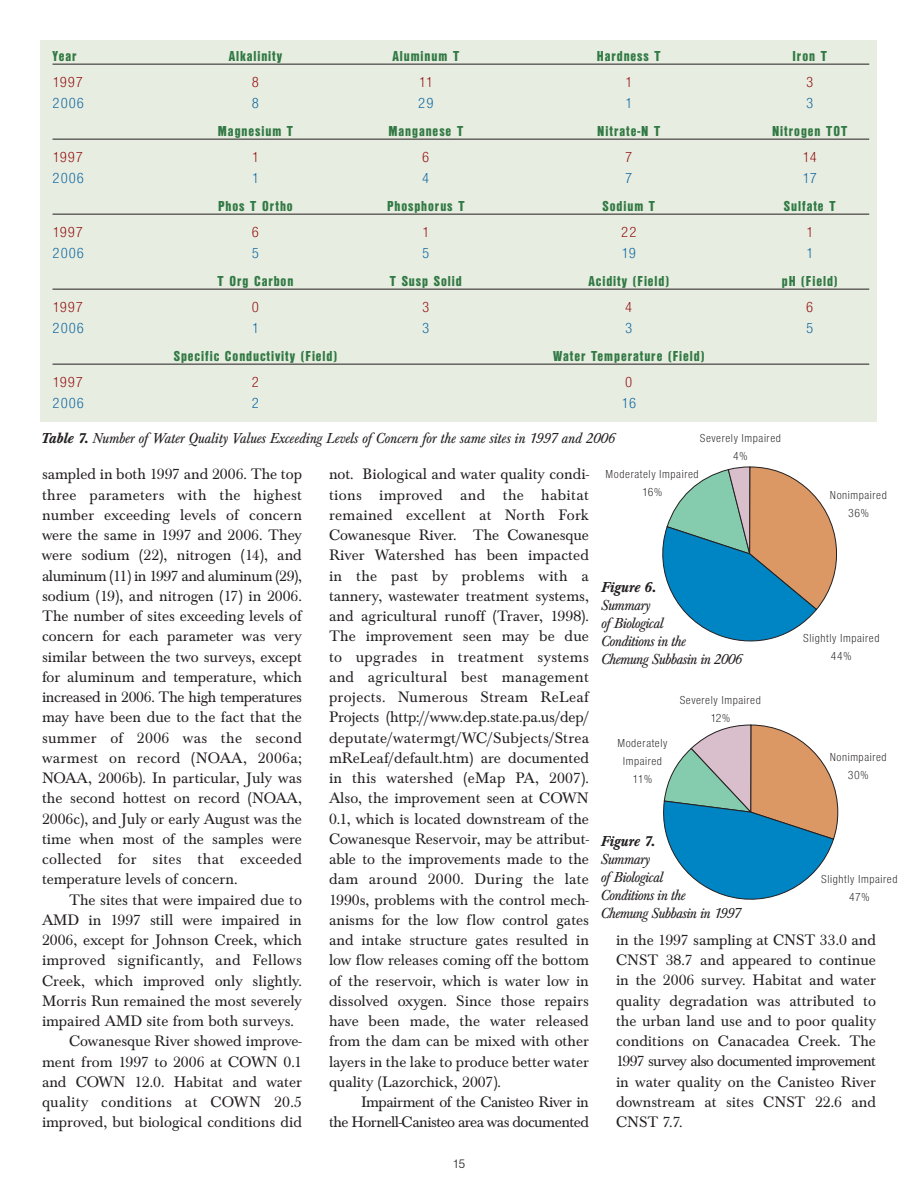
<style>
.page{position:relative;width:918px;height:1188px;background:#fff}
.page>*{position:absolute;margin:0;border:0;box-sizing:border-box;transform-origin:0 0}
.t1{font:15.75px/20.2px "Baskerville T";color:#231f20;text-align:justify}
.t2{font:15.75px/20.2px "Baskerville T";letter-spacing:-.03em;color:#231f20;text-align:right}
.t3{font:15.75px "Baskerville T";letter-spacing:.02em;color:#231f20}
.t4{font:15px "Nimbus San D Blac Cond";letter-spacing:.06em;color:#317944}
.t5{font:italic 15px/18px "Baskerville T";letter-spacing:-.035em;color:#231f20}
.t6{font:italic 15px "Baskerville T";letter-spacing:-.01em;color:#231f20}
.t7{font:15px "Nimbus San D Ligh Cond";letter-spacing:.065em;color:#005e9e}
.t8{font:15px "Nimbus San D Ligh Cond";letter-spacing:.04em;color:#8e0306}
.t9{font:italic 500 15px "Baskerville T";color:#231f20}
.t10{font:12.75px "Nimbus San D Ligh";color:#231f20}
.t11{font:12px/18px "Nimbus San D Ligh Cond";letter-spacing:.045em;color:#231f20;text-align:center}
.s1{font-weight:500}
</style>
<div class="page">
<div style="left:40px;top:40px;width:838px;height:382px;background:#e7ede0"></div>
<hr style="left:53px;top:64px;width:816px;height:1px;background:#231f20">
<hr style="left:53px;top:139px;width:816px;height:1px;background:#231f20">
<hr style="left:53px;top:214px;width:816px;height:1px;background:#231f20">
<hr style="left:53px;top:289px;width:816px;height:1px;background:#231f20">
<hr style="left:53px;top:364px;width:816px;height:1px;background:#231f20">
<svg style="left:663px;top:467px;width:174px;height:174px"></svg>
<svg style="left:663px;top:725px;width:175px;height:175px"></svg>
<p class="t4" style="left:53px;top:51px;width:25px">Year</p>
<p class="t4" style="left:229px;top:51px;width:55px">Alkalinity</p>
<p class="t4" style="left:392px;top:51px;width:68px">Aluminum T</p>
<p class="t4" style="left:597px;top:51px;width:65px">Hardness T</p>
<p class="t4" style="left:793px;top:51px;width:36px">Iron T</p>
<p class="t8" style="left:53px;top:77px;width:32px">1997</p>
<p class="t8" style="left:252px;top:77px;width:9px">8</p>
<p class="t8" style="left:419px;top:77px;width:16px">11</p>
<p class="t8" style="left:625px;top:77px;width:9px">1</p>
<p class="t8" style="left:806px;top:77px;width:9px">3</p>
<p class="t7" style="left:53px;top:98px;width:33px">2006</p>
<p class="t7" style="left:252px;top:98px;width:9px">8</p>
<p class="t7" style="left:418px;top:98px;width:17px">29</p>
<p class="t7" style="left:625px;top:98px;width:9px">1</p>
<p class="t7" style="left:806px;top:98px;width:9px">3</p>
<p class="t4" style="left:218px;top:126px;width:77px">Magnesium T</p>
<p class="t4" style="left:389px;top:126px;width:76px">Manganese T</p>
<p class="t4" style="left:597px;top:126px;width:65px">Nitrate-N T</p>
<p class="t4" style="left:772px;top:126px;width:77px">Nitrogen TOT</p>
<p class="t8" style="left:53px;top:152px;width:32px">1997</p>
<p class="t8" style="left:252px;top:152px;width:9px">1</p>
<p class="t8" style="left:422px;top:152px;width:9px">6</p>
<p class="t8" style="left:625px;top:152px;width:9px">7</p>
<p class="t8" style="left:803px;top:152px;width:16px">14</p>
<p class="t7" style="left:53px;top:173px;width:33px">2006</p>
<p class="t7" style="left:252px;top:173px;width:9px">1</p>
<p class="t7" style="left:422px;top:173px;width:9px">4</p>
<p class="t7" style="left:625px;top:173px;width:9px">7</p>
<p class="t7" style="left:803px;top:173px;width:16px">17</p>
<p class="t4" style="left:218px;top:201px;width:76px">Phos T Ortho</p>
<p class="t4" style="left:387px;top:201px;width:79px">Phosphorus T</p>
<p class="t4" style="left:603px;top:201px;width:54px">Sodium T</p>
<p class="t4" style="left:784px;top:201px;width:53px">Sulfate T</p>
<p class="t8" style="left:53px;top:227px;width:32px">1997</p>
<p class="t8" style="left:252px;top:227px;width:9px">6</p>
<p class="t8" style="left:422px;top:227px;width:9px">1</p>
<p class="t8" style="left:621px;top:227px;width:17px">22</p>
<p class="t8" style="left:806px;top:227px;width:9px">1</p>
<p class="t7" style="left:53px;top:248px;width:33px">2006</p>
<p class="t7" style="left:252px;top:248px;width:9px">5</p>
<p class="t7" style="left:422px;top:248px;width:9px">5</p>
<p class="t7" style="left:622px;top:248px;width:16px">19</p>
<p class="t7" style="left:806px;top:248px;width:9px">1</p>
<p class="t4" style="left:218px;top:276px;width:77px">T Org Carbon</p>
<p class="t4" style="left:390px;top:276px;width:73px">T Susp Solid</p>
<p class="t4" style="left:588px;top:276px;width:82px">Acidity (Field)</p>
<p class="t4" style="left:782px;top:276px;width:57px">pH (Field)</p>
<p class="t8" style="left:53px;top:302px;width:32px">1997</p>
<p class="t8" style="left:252px;top:302px;width:9px">0</p>
<p class="t8" style="left:422px;top:302px;width:9px">3</p>
<p class="t8" style="left:625px;top:302px;width:9px">4</p>
<p class="t8" style="left:806px;top:302px;width:9px">6</p>
<p class="t7" style="left:53px;top:323px;width:33px">2006</p>
<p class="t7" style="left:252px;top:323px;width:9px">1</p>
<p class="t7" style="left:422px;top:323px;width:9px">3</p>
<p class="t7" style="left:625px;top:323px;width:9px">3</p>
<p class="t7" style="left:806px;top:323px;width:9px">5</p>
<p class="t4" style="left:174px;top:351px;width:165px">Specific Conductivity (Field)</p>
<p class="t4" style="left:553px;top:351px;width:153px">Water Temperature (Field)</p>
<p class="t8" style="left:53px;top:377px;width:32px">1997</p>
<p class="t8" style="left:252px;top:377px;width:9px">2</p>
<p class="t8" style="left:625px;top:377px;width:9px">0</p>
<p class="t7" style="left:53px;top:398px;width:33px">2006</p>
<p class="t7" style="left:252px;top:398px;width:9px">2</p>
<p class="t7" style="left:622px;top:398px;width:16px">16</p>
<p class="t6" style="left:41px;top:433px;width:576px"><span class="s1">Table 7.</span> Number of Water Quality Values Exceeding Levels of Concern for the same sites in 1997 and 2006</p>
<p class="t11" style="left:700px;top:430px;width:83px">Severely Impaired<br>4%</p>
<p class="t1" style="left:42px;top:466px;width:262px">sampled in both 1997 and 2006. The top three parameters with the highest number exceeding levels of concern were the same in 1997 and 2006. They were sodium (22), nitrogen (14), and aluminum (11) in 1997 and aluminum (29), sodium (19), and nitrogen (17) in 2006.<br>The number of sites exceeding levels of concern for each parameter was very similar between the two surveys, except for aluminum and temperature, which increased in 2006. The high temperatures may have been due to the fact that the summer of 2006 was the second warmest on record (NOAA, 2006a; NOAA, 2006b). In particular, July was the second hottest on record (NOAA, 2006c), and July or early August was the time when most of the samples were collected for sites that exceeded temperature levels of concern.</p>
<p class="t1" style="left:69px;top:891px;width:234px">The sites that were impaired due to</p>
<p class="t1" style="left:42px;top:911px;width:261px">AMD in 1997 still were impaired in</p>
<p class="t1" style="left:42px;top:932px;width:261px">2006, except for Johnson Creek, which</p>
<p class="t3" style="left:42px;top:955px;width:261px">improved significantly, and Fellows</p>
<p class="t1" style="left:42px;top:972px;width:261px">Creek, which improved only slightly.</p>
<p class="t1" style="left:42px;top:992px;width:261px">Morris Run remained the most severely</p>
<p class="t1" style="left:42px;top:1013px;width:253px">impaired AMD site from both surveys.</p>
<p class="t1" style="left:69px;top:1033px;width:234px">Cowanesque River showed improve-</p>
<p class="t1" style="left:42px;top:1053px;width:262px">ment from 1997 to 2006 at COWN 0.1</p>
<p class="t1" style="left:42px;top:1073px;width:262px">and COWN 12.0. Habitat and water</p>
<p class="t3" style="left:42px;top:1096px;width:262px">quality conditions at COWN 20.5</p>
<p class="t1" style="left:42px;top:1114px;width:261px">improved, but biological conditions did</p>
<p class="t1" style="left:329px;top:466px;width:262px">not. Biological and water quality condi&shy;tions improved and the habitat remained excellent at North Fork Cowanesque River. The Cowanesque River Watershed has been impacted in the past by problems with a tannery, wastewater treatment systems, and agricultural runoff (Traver, 1998).<br>The improvement seen may be due to upgrades in treatment systems and agricultural best management projects. Numerous Stream ReLeaf Projects (http://www.dep.state.pa.us/dep/ deputate/watermgt/WC/Subjects/Strea mReLeaf/default.htm) are documented in this watershed (eMap PA, 2007).<br>Also, the improvement seen at COWN 0.1, which is located downstream of the Cowanesque Reservoir, may be attribut&shy;able to the improvements made to the dam around 2000. During the late 1990s, problems with the control mech&shy;anisms for the low flow control gates and intake structure gates resulted in low flow releases coming off the bottom of the reservoir, which is water low in dissolved oxygen. Since those repairs have been made, the water released from the dam can be mixed with other layers in the lake to produce better water quality (Lazorchick, 2007).</p>
<p class="t2" style="left:329px;top:1094px;width:262px">Impairment of the Canisteo River in<br>the Hornell-Canisteo area was documented</p>
<p class="t11" style="left:606px;top:466px;width:95px">Moderately Impaired<br>16%</p>
<p class="t9" style="left:601px;top:582px;width:57px">Figure 6.</p>
<p class="t5" style="left:601px;top:598px;width:143px">Summary<br>of Biological<br>Conditions in the<br>Chemung Subbasin in 2006</p>
<p class="t11" style="left:617px;top:735px;width:52px">Moderately<br>Impaired<br>11%</p>
<p class="t11" style="left:680px;top:692px;width:83px">Severely Impaired<br>12%</p>
<p class="t9" style="left:601px;top:836px;width:56px">Figure 7.</p>
<p class="t5" style="left:601px;top:852px;width:142px">Summary<br>of Biological<br>Conditions in the<br>Chemung Subbasin in 1997</p>
<p class="t11" style="left:830px;top:487px;width:59px">Nonimpaired<br>36%</p>
<p class="t11" style="left:803px;top:630px;width:78px">Slightly Impaired<br>44%</p>
<p class="t11" style="left:830px;top:750px;width:59px">Nonimpaired<br>30%</p>
<p class="t11" style="left:821px;top:871px;width:78px">Slightly Impaired<br>47%</p>
<p class="t1" style="left:616px;top:931px;width:262px">in the 1997 sampling at CNST 33.0 and CNST 38.7 and appeared to continue in the 2006 survey. Habitat and water quality degradation was attributed to the urban land use and to poor quality conditions on Canacadea Creek. The 1997 survey also documented improvement in water quality on the Canisteo River downstream at sites CNST 22.6 and CNST 7.7.</p>
<p class="t10" style="left:453px;top:1160px;width:14px">15</p>
</div>
